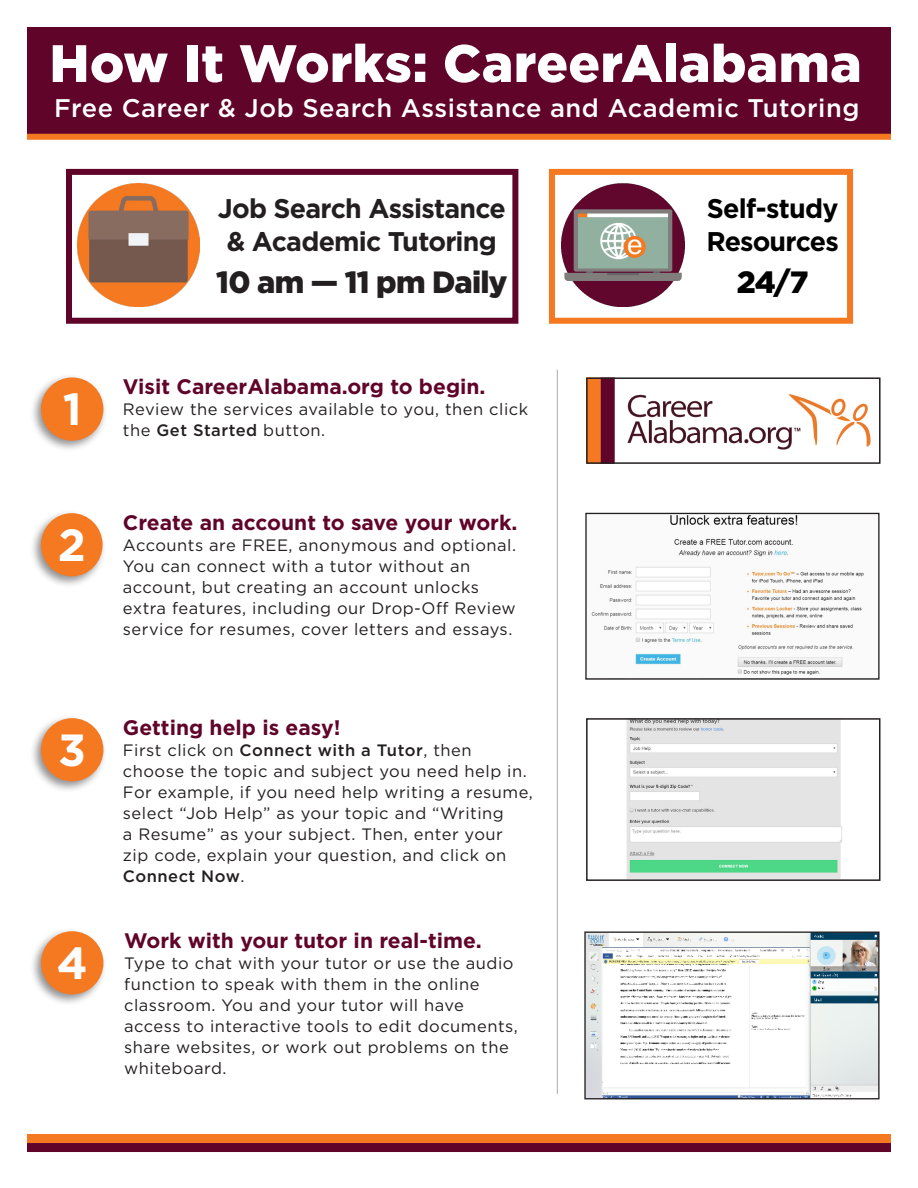
<style>
.page{position:relative;width:918px;height:1188px;background:#fff}
.page>*{position:absolute;margin:0;border:0;box-sizing:border-box;transform-origin:0 0}
.t1{font:900 52.5px "Gotham";letter-spacing:.005em;color:#fff}
.t2{font:700 45px "Gotham";color:#fff}
.head1{font:900 30.75px "Gotham";letter-spacing:-.025em;color:#231f20}
.head1-2{font:900 30.75px "Gotham";color:#000}
.head1-3{font:700 27px/33px "Gotham";letter-spacing:-.03em;color:#231f20;text-align:center}
.head1-4{font:700 27px/33px "Gotham";letter-spacing:-.03em;color:#000}
.Paragraph_Style_2{font:500 25.5px "Gotham";letter-spacing:.02em;color:#fff}
.Paragraph_Style_1{font:700 21px "Gotham";color:#61042a}
.Paragraph_Style_1-2{font:16.5px/21px "Gotham";letter-spacing:.03em;color:#231f20}
.s1{font-weight:500}
</style>
<div class="page">
<img style="left:591px;top:515px;width:273px;height:160px">
<div style="left:585px;top:513px;width:295px;height:167px;border:1px solid #231f20"></div>
<div style="left:27px;top:27px;width:864px;height:108px;background:#61042a"></div>
<div style="left:27px;top:134px;width:864px;height:6px;background:#f47921"></div>
<div style="left:66px;top:169px;width:452px;height:155px;border:6px solid #61042a"></div>
<img style="left:78px;top:184px;width:122px;height:122px">
<div style="left:549px;top:169px;width:304px;height:155px;border:6px solid #f47921"></div>
<img style="left:561px;top:184px;width:123px;height:123px">
<hr style="left:557px;top:370px;width:1px;height:724px;background:#a8a9ad">
<div style="left:29px;top:927px;width:79px;height:79px;background:#231f20;opacity:.5"></div>
<div style="left:41px;top:931px;width:62px;height:63px;background:#f47921;border-radius:50%"></div>
<div style="left:29px;top:714px;width:79px;height:79px;background:#231f20;opacity:.5"></div>
<div style="left:41px;top:718px;width:62px;height:63px;background:#f47921;border-radius:50%"></div>
<img style="left:626px;top:721px;width:216px;height:157px">
<div style="left:586px;top:718px;width:294px;height:163px;border:2px solid #231f20"></div>
<div style="left:29px;top:373px;width:79px;height:79px;background:#231f20;opacity:.5"></div>
<div style="left:41px;top:377px;width:62px;height:64px;background:#f47921;border-radius:50%"></div>
<img style="left:627px;top:394px;width:244px;height:56px">
<div style="left:600px;top:377px;width:15px;height:87px;background:#61042a"></div>
<div style="left:586px;top:377px;width:15px;height:87px;background:#f47921"></div>
<div style="left:586px;top:377px;width:295px;height:87px;border:2px solid #231f20"></div>
<div style="left:29px;top:509px;width:78px;height:79px;background:#231f20;opacity:.5"></div>
<div style="left:41px;top:513px;width:62px;height:63px;background:#f47921;border-radius:50%"></div>
<div style="left:27px;top:1143px;width:864px;height:9px;background:#61042a"></div>
<div style="left:27px;top:1134px;width:864px;height:9px;background:#f47921"></div>
<img style="left:586px;top:933px;width:292px;height:164px">
<div style="left:584px;top:931px;width:296px;height:168px;border:1px solid #231f20"></div>
<p class="t1" style="left:50px;top:27px;width:814px">How It Works: CareerAlabama</p>
<p class="Paragraph_Style_2" style="left:54px;top:92px;width:807px">Free Career &amp; Job Search Assistance and Academic Tutoring</p>
<p class="t2" style="left:63px;top:379px;width:20px">1</p>
<p class="t2" style="left:58px;top:515px;width:30px">2</p>
<p class="t2" style="left:58px;top:720px;width:29px">3</p>
<p class="t2" style="left:57px;top:933px;width:33px">4</p>
<p class="head1-3" style="left:218px;top:192px;width:290px">Job Search Assistance &amp; Academic Tutoring</p>
<p class="head1" style="left:216px;top:261px;width:293px">10 am — 11 pm Daily</p>
<p class="Paragraph_Style_1" style="left:123px;top:373px;width:364px">Visit CareerAlabama.org to begin.</p>
<p class="Paragraph_Style_1-2" style="left:123px;top:399px;width:407px">Review the services available to you, then click the <span class="s1">Get Started</span> button.</p>
<p class="Paragraph_Style_1" style="left:123px;top:509px;width:396px">Create an account to save your work.</p>
<p class="Paragraph_Style_1-2" style="left:123px;top:534px;width:395px">Accounts are FREE, anonymous and optional.<br>You can connect with a tutor without an account, but creating an account unlocks extra features, including our Drop-Off Review service for resumes, cover letters and essays.</p>
<p class="Paragraph_Style_1" style="left:123px;top:714px;width:219px">Getting help is easy!</p>
<p class="Paragraph_Style_1-2" style="left:123px;top:739px;width:412px">First click on <span class="s1">Connect with a Tutor</span>, then choose the topic and subject you need help in.<br>For example, if you need help writing a resume, select “Job Help” as your topic and “Writing<br>a Resume” as your subject. Then, enter your<br>zip code, explain your question, and click on <span class="s1">Connect Now</span>.</p>
<p class="Paragraph_Style_1" style="left:124px;top:927px;width:359px">Work with your tutor in real-time.</p>
<p class="Paragraph_Style_1-2" style="left:124px;top:953px;width:395px">Type to chat with your tutor or use the audio function to speak with them in the online classroom. You and your tutor will have access to interactive tools to edit documents, share websites, or work out problems on the whiteboard.</p>
<p class="head1-4" style="left:706px;top:192px;width:134px">Self-study<br>Resources</p>
<p class="head1-2" style="left:737px;top:261px;width:73px">24/7</p>
</div>
